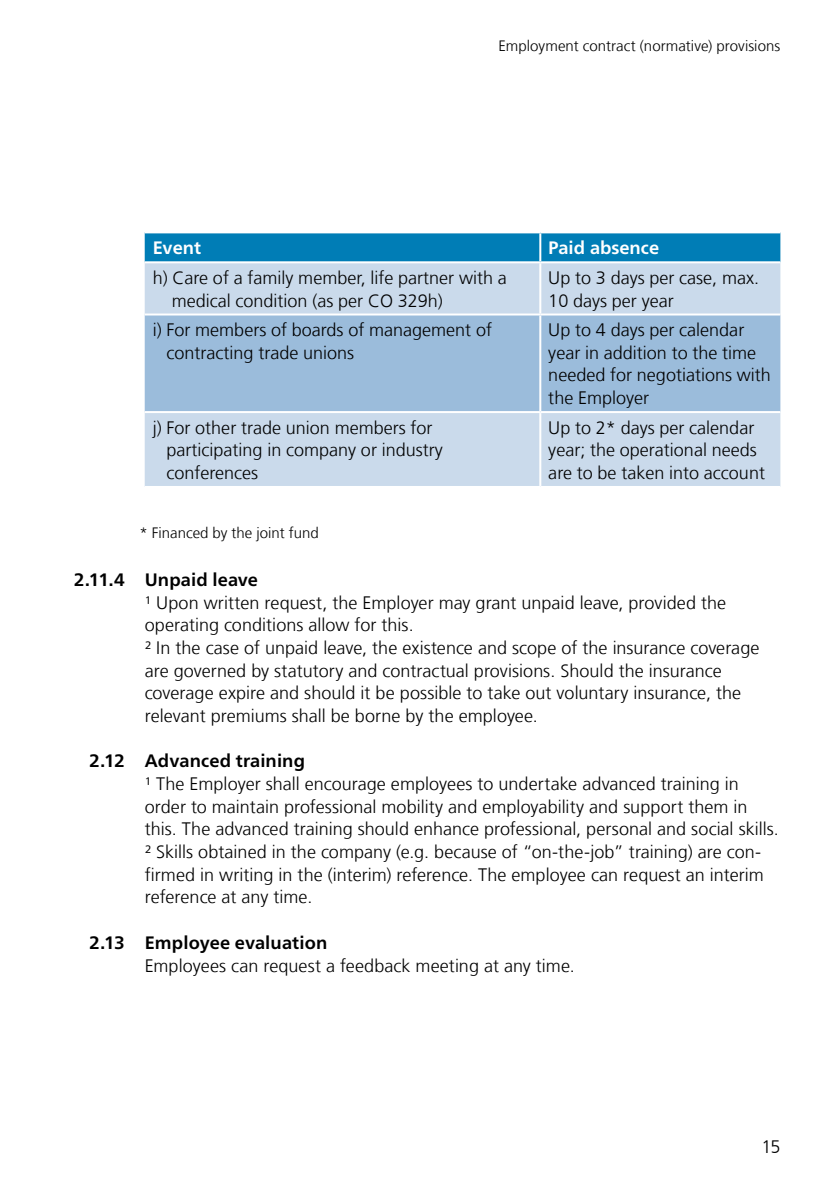
<style>
.page{position:relative;width:840px;height:1191px;background:#fff}
.page>*{position:absolute;margin:0;border:0;box-sizing:border-box;transform-origin:0 0}
.Grundschrift{font:300 18px/22.6px "Frutiger";color:#000}
.Tabelle_Grafik{font:300 18px/22.6px "Frutiger";color:#000}
.Untertitel-Stufe-1{font:700 18px "Frutiger Neue LT Pro";letter-spacing:.005em;color:#000}
.Untertitel-Stufe-2{font:700 18px "Frutiger Neue LT Pro";letter-spacing:.01em;color:#000}
.grund_einzug_11_5{font:700 18px "Frutiger Neue LT Pro";color:#fff}
.Marginaltext_Legende{font:300 15px "Frutiger";color:#000}
</style>
<div class="page">
<svg style="left:145px;top:233px;width:635px;height:80px;background:#83b9d8"></svg>
<div style="left:145px;top:315px;width:635px;height:96px;background:#9bbcdb"></div>
<div style="left:145px;top:413px;width:635px;height:73px;background:#cadaeb"></div>
<hr style="left:539px;top:233px;width:2px;height:28px;background:#fff">
<hr style="left:539px;top:263px;width:2px;height:50px;background:#fff">
<hr style="left:539px;top:315px;width:2px;height:96px;background:#fff">
<hr style="left:539px;top:413px;width:2px;height:73px;background:#fff">
<hr style="left:145px;top:261px;width:395px;height:2px;background:#fff">
<hr style="left:540px;top:261px;width:240px;height:2px;background:#fff">
<p class="Marginaltext_Legende" style="left:498px;top:37px;width:283px">Employment contract (normative) provisions</p>
<p class="grund_einzug_11_5" style="left:153px;top:237px;width:50px">Event</p>
<p class="grund_einzug_11_5" style="left:548px;top:237px;width:112px">Paid absence</p>
<p class="Tabelle_Grafik" style="left:172px;top:266px;width:336px;text-indent:-19px">h) Care of a family member, life partner with a medical condition (as per CO 329h)</p>
<p class="Tabelle_Grafik" style="left:548px;top:266px;width:212px">Up to 3 days per case, max.<br>10 days per year</p>
<p class="Tabelle_Grafik" style="left:166px;top:319px;width:327px;text-indent:-14px">i) For members of boards of management of contracting trade unions</p>
<p class="Tabelle_Grafik" style="left:548px;top:319px;width:224px">Up to 4 days per calendar year in addition to the time needed for negotiations with the Employer</p>
<p class="Tabelle_Grafik" style="left:166px;top:416px;width:278px;text-indent:-14px">j) For other trade union members for participating in company or industry conferences</p>
<p class="Tabelle_Grafik" style="left:548px;top:416px;width:218px">Up to 2* days per calendar year; the operational needs are to be taken into account</p>
<p class="Marginaltext_Legende" style="left:139px;top:524px;width:180px">* Financed by the joint fund</p>
<p class="Untertitel-Stufe-2" style="left:74px;top:569px;width:185px">2.11.4 Unpaid leave</p>
<p class="Grundschrift" style="left:145px;top:591px;width:582px">¹ Upon written request, the Employer may grant unpaid leave, provided the operating conditions allow for this.</p>
<p class="Grundschrift" style="left:145px;top:636px;width:616px">² In the case of unpaid leave, the existence and scope of the insurance coverage are governed by statutory and contractual provisions. Should the insurance coverage expire and should it be possible to take out voluntary insurance, the relevant premiums shall be borne by the employee.</p>
<p class="Untertitel-Stufe-1" style="left:89px;top:750px;width:217px">2.12 Advanced training</p>
<p class="Grundschrift" style="left:145px;top:772px;width:635px">¹ The Employer shall encourage employees to undertake advanced training in order to maintain professional mobility and employability and support them in this. The advanced training should enhance professional, personal and social skills.</p>
<p class="Grundschrift" style="left:145px;top:840px;width:620px">² Skills obtained in the company (e.g. because of “on-the-job” training) are con&shy;firmed in writing in the (interim) reference. The employee can request an interim reference at any time.</p>
<p class="Untertitel-Stufe-1" style="left:89px;top:932px;width:239px">2.13 Employee evaluation</p>
<p class="Grundschrift" style="left:145px;top:954px;width:431px">Employees can request a feedback meeting at any time.</p>
<p class="Grundschrift" style="left:761px;top:1135px;width:20px">15</p>
</div>
